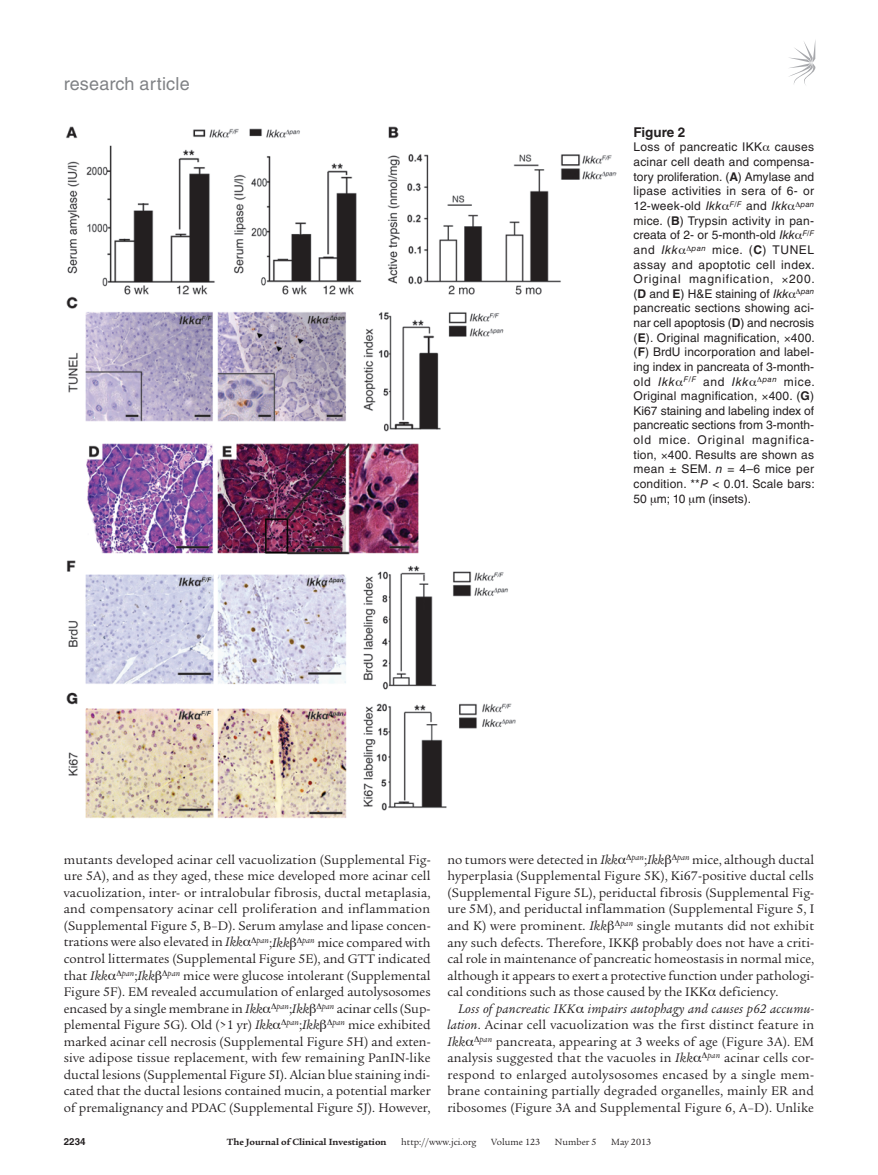
<style>
.page{position:relative;width:878px;height:1175px;background:#fff}
.page>*{position:absolute;margin:0;border:0;box-sizing:border-box;transform-origin:0 0}
.t1{font:18px "Helvetica LT Std";letter-spacing:.01em;color:#808285}
.t2{font:13.5px/16.5px "Legacy Serif Std";letter-spacing:.005em;color:#231f20;text-align:justify}
.t3{font:700 13.5px "Helvetica LT Std";color:#231f20}
.t4{font:12px/14.7px "Helvetica LT Std";letter-spacing:.025em;color:#231f20;text-align:justify}
.t5{font:9.75px "Legacy Serif Std";color:#231f20}
.t6{font:700 9.75px "Legacy Serif Std";color:#231f20}
.t7{font:700 9.75px "Helvetica LT Std";color:#231f20}
.s1{font-weight:700}
.s2{font-style:italic}
</style>
<div class="page">
<svg style="left:789px;top:42px;width:26px;height:43px"></svg>
<img style="left:66px;top:126px;width:550px;height:693px">
<h1 class="t1" style="left:64px;top:73px;width:127px">research article</h1>
<p class="t3" style="left:633px;top:124px;width:53px">Figure 2</p>
<p class="t4" style="left:633px;top:140px;width:183px">Loss of pancreatic IKK causes acinar cell death and compensa&shy;tory proliferation. (<span class="s1">A</span>) Amylase and lipase activities in sera of 6- or 12-week-old <span class="s2">Ikk</span> <sup>F/F</sup> and <span class="s2">Ikk</span> <sup>pan </sup>mice. (<span class="s1">B</span>) Trypsin activity in pan&shy;creata of 2- or 5-month-old <span class="s2">Ikk</span> <sup>F/F </sup>and <span class="s2">Ikk</span> <sup>pan</sup> mice. (<span class="s1">C</span>) TUNEL assay and apoptotic cell index.<br>Original magnification,</p>
<p class="t4" style="left:633px;top:271px;width:183px;text-indent:155px">200. (<span class="s1">D</span> and <span class="s1">E</span>) H&amp;E staining of <span class="s2">Ikk</span> <sup>pan </sup>pancreatic sections showing aci&shy;nar cell apoptosis (<span class="s1">D</span>) and necrosis (<span class="s1">E</span>). Original magnification, 400. (<span class="s1">F</span>) BrdU incorporation and label&shy;ing index in pancreata of 3-month&shy;old <span class="s2">Ikk</span> <sup>F/F</sup> and <span class="s2">Ikk</span> <sup>pan</sup> mice.<br>Original magnification, 400. (<span class="s1">G</span>)<br>Ki67 staining and labeling index of pancreatic sections from 3-month&shy;old mice. Original magnifica&shy;tion, 400. Results are shown as mean ± SEM. <span class="s2">n</span> = 4–6 mice per condition. **<span class="s2">P</span> &lt; 0.01. Scale bars:<br>50 m; 10 m (insets).</p>
<p class="t2" style="left:64px;top:851px;width:368px">mutants developed acinar cell vacuolization (Supplemental Fig&shy;ure 5A), and as they aged, these mice developed more acinar cell vacuolization, inter- or intralobular fibrosis, ductal metaplasia, and compensatory acinar cell proliferation and inflammation (Supplemental Figure 5, B–D). Serum amylase and lipase concen&shy;trations were also elevated in <span class="s2">Ikk</span> <sup>pan</sup>;<span class="s2">Ikk</span> <sup>pan</sup> mice compared with control littermates (Supplemental Figure 5E), and GTT indicated that <span class="s2">Ikk</span> <sup>pan</sup>;<span class="s2">Ikk</span> <sup>pan</sup> mice were glucose intolerant (Supplemental Figure 5F). EM revealed accumulation of enlarged autolysosomes encased by a single membrane in <span class="s2">Ikk</span> <sup>pan</sup>;<span class="s2">Ikk</span> <sup>pan</sup> acinar cells (Sup&shy;plemental Figure 5G). Old (&gt;1 yr) <span class="s2">Ikk</span> <sup>pan</sup>;<span class="s2">Ikk</span> <sup>pan</sup> mice exhibited marked acinar cell necrosis (Supplemental Figure 5H) and exten&shy;sive adipose tissue replacement, with few remaining PanIN-like ductal lesions (Supplemental Figure 5I). Alcian blue staining indi&shy;cated that the ductal lesions contained mucin, a potential marker of premalignancy and PDAC (Supplemental Figure 5J). However,</p>
<p class="t2" style="left:447px;top:851px;width:368px">no tumors were detected in <span class="s2">Ikk</span> <sup>pan</sup>;<span class="s2">Ikk</span> <sup>pan</sup> mice, although ductal hyperplasia (Supplemental Figure 5K), Ki67-positive ductal cells (Supplemental Figure 5L), periductal fibrosis (Supplemental Fig&shy;ure 5M), and periductal inflammation (Supplemental Figure 5, I and K) were prominent. <span class="s2">Ikk</span> <sup>pan</sup> single mutants did not exhibit any such defects. Therefore, IKK probably does not have a criti&shy;cal role in maintenance of pancreatic homeostasis in normal mice, although it appears to exert a protective function under pathologi&shy;cal conditions such as those caused by the IKK deficiency.</p>
<p class="t2" style="left:447px;top:1000px;width:368px;text-indent:11px"><span class="s2">Loss of pancreatic IKK impairs autophagy and causes p62 accumu&shy;lation</span>. Acinar cell vacuolization was the first distinct feature in <span class="s2">Ikk</span> <sup>pan</sup> pancreata, appearing at 3 weeks of age (Figure 3A). EM analysis suggested that the vacuoles in <span class="s2">Ikk</span> <sup>pan</sup> acinar cells cor&shy;respond to enlarged autolysosomes encased by a single mem&shy;brane containing partially degraded organelles, mainly ER and ribosomes (Figure 3A and Supplemental Figure 6, A–D). Unlike</p>
<p class="t7" style="left:64px;top:1135px;width:23px">2234</p>
<p class="t6" style="left:227px;top:1135px;width:161px">The Journal of Clinical Investigation</p>
<p class="t5" style="left:401px;top:1136px;width:77px">http://www.jci.org</p>
<p class="t5" style="left:491px;top:1136px;width:50px">Volume 123</p>
<p class="t5" style="left:555px;top:1136px;width:43px">Number 5</p>
<p class="t5" style="left:611px;top:1136px;width:41px">May 2013</p>
</div>
